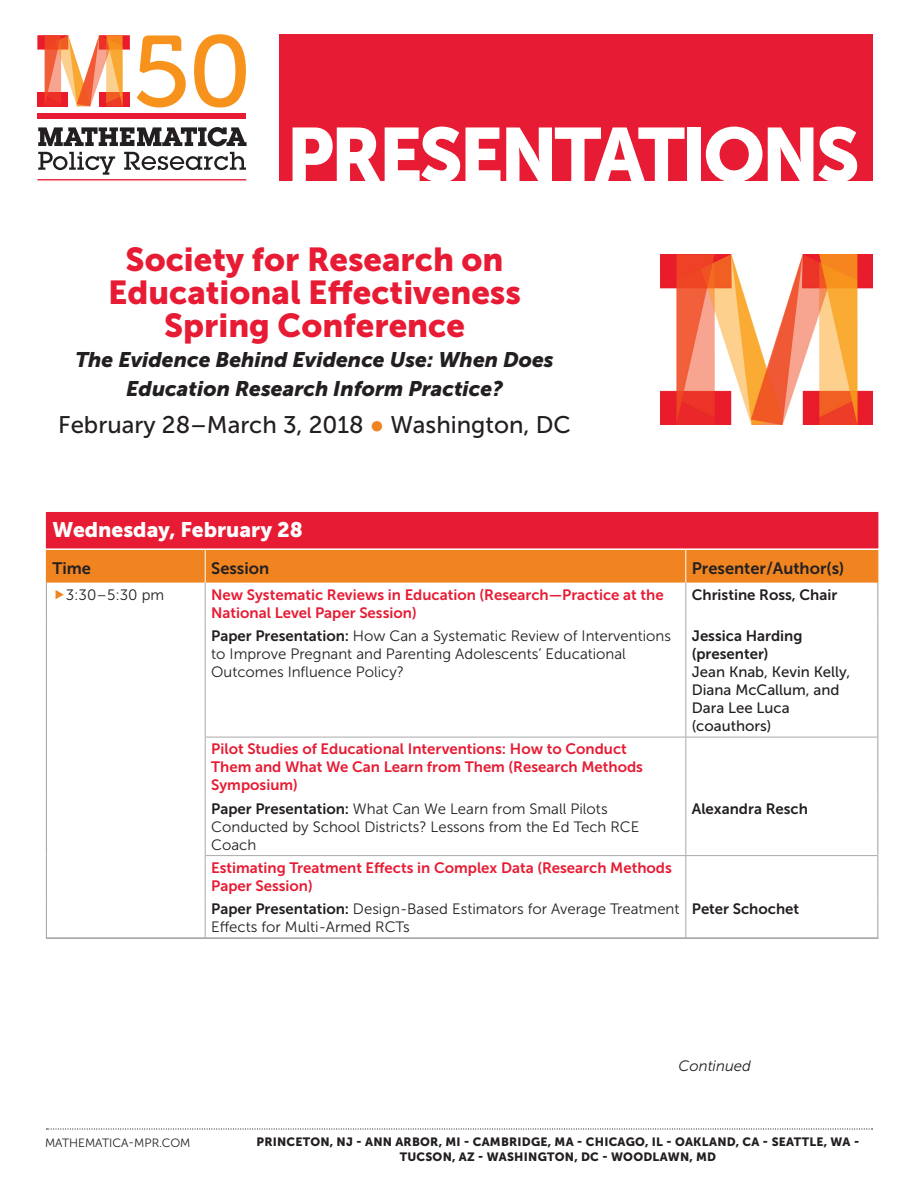
<style>
.page{position:relative;width:918px;height:1188px;background:#fff}
.page>*{position:absolute;margin:0;border:0;box-sizing:border-box;transform-origin:0 0}
.t1{font:75.75px "Museo Sans 900";letter-spacing:-.05em;color:#fff}
.title{font:33px/33px "Museo Sans 900";color:#e71c34;text-align:center}
.title-2{font:24px "Museo Sans 500";color:#231f20}
.title-3{font:italic 21px/28.5px "Museo Sans 900";color:#231f20;text-align:center}
.day{font:21px "Museo Sans 900";color:#fff}
.time{font:16.5px "Museo Sans 700";color:#231f20}
.text--bold_red{font:15px/18px "Museo Sans 300";color:#231f20}
.text--bold_red-2{font:15px/18px "Museo Sans 700";color:#e71c34}
.text{font:15px/18px "Museo Sans 500";color:#231f20}
.text-2{font:15px "Museo Sans 700";color:#231f20}
.text__w_arrow{font:15px "Museo Sans 300";color:#231f20}
.text-3{font:italic 15px "Museo Sans 300";color:#231f20}
.MATHEMATICA_LOCATION{font:12px/15px "Museo Sans 900";letter-spacing:.02em;color:#231f20;text-align:center}
.MATHEMATICA-MPR_COM{font:12px "Museo Sans 300";color:#231f20}
.s1{font-family:"Arial";color:#ef8421}
.s2{font-family:"Museo Sans 700"}
</style>
<div class="page">
<svg style="left:137px;top:35px;width:49px;height:73px"></svg>
<svg style="left:194px;top:34px;width:52px;height:74px"></svg>
<hr style="left:37px;top:179px;width:209px;height:1px;background:#e81b35">
<div style="left:37px;top:114px;width:209px;height:5px;background:#e81b35"></div>
<svg style="left:38px;top:127px;width:209px;height:19px"></svg>
<svg style="left:38px;top:152px;width:77px;height:23px"></svg>
<svg style="left:124px;top:152px;width:122px;height:18px"></svg>
<svg style="left:38px;top:35px;width:92px;height:71px"></svg>
<div style="left:46px;top:512px;width:832px;height:37px;background:#e71c34"></div>
<div style="left:47px;top:550px;width:830px;height:33px;background:#ef8421"></div>
<hr style="left:205px;top:583px;width:1px;height:41px;background:#aaa">
<hr style="left:685px;top:583px;width:1px;height:41px;background:#aaa">
<hr style="left:205px;top:624px;width:1px;height:113px;background:#aaa">
<hr style="left:685px;top:624px;width:1px;height:113px;background:#aaa">
<hr style="left:205px;top:737px;width:1px;height:59px;background:#aaa">
<hr style="left:685px;top:737px;width:1px;height:59px;background:#aaa">
<hr style="left:205px;top:796px;width:1px;height:59px;background:#aaa">
<hr style="left:685px;top:796px;width:1px;height:59px;background:#aaa">
<hr style="left:205px;top:856px;width:1px;height:41px;background:#aaa">
<hr style="left:685px;top:856px;width:1px;height:41px;background:#aaa">
<hr style="left:205px;top:897px;width:1px;height:41px;background:#aaa">
<hr style="left:685px;top:897px;width:1px;height:41px;background:#aaa">
<hr style="left:205px;top:737px;width:481px;height:1px;background:#aaa">
<hr style="left:205px;top:855px;width:481px;height:1px;background:#aaa">
<hr style="left:686px;top:737px;width:191px;height:1px;background:#aaa">
<hr style="left:686px;top:855px;width:191px;height:1px;background:#aaa">
<hr style="left:46px;top:583px;width:1px;height:41px;background:#aaa">
<hr style="left:877px;top:583px;width:1px;height:41px;background:#aaa">
<hr style="left:46px;top:624px;width:1px;height:113px;background:#aaa">
<hr style="left:877px;top:624px;width:1px;height:113px;background:#aaa">
<hr style="left:46px;top:737px;width:1px;height:59px;background:#aaa">
<hr style="left:877px;top:737px;width:1px;height:59px;background:#aaa">
<hr style="left:46px;top:796px;width:1px;height:60px;background:#aaa">
<hr style="left:877px;top:796px;width:1px;height:60px;background:#aaa">
<hr style="left:46px;top:856px;width:1px;height:41px;background:#aaa">
<hr style="left:877px;top:856px;width:1px;height:41px;background:#aaa">
<hr style="left:46px;top:897px;width:1px;height:41px;background:#aaa">
<hr style="left:877px;top:897px;width:1px;height:41px;background:#aaa">
<hr style="left:46px;top:550px;width:1px;height:33px;background:#ef8421">
<hr style="left:877px;top:550px;width:1px;height:33px;background:#ef8421">
<hr style="left:205px;top:550px;width:1px;height:33px;background:#fff">
<hr style="left:685px;top:550px;width:1px;height:33px;background:#fff">
<hr style="left:46px;top:548px;width:159px;height:2px;background:#fff">
<hr style="left:205px;top:548px;width:481px;height:2px;background:#fff">
<hr style="left:686px;top:548px;width:192px;height:2px;background:#fff">
<hr style="left:46px;top:938px;width:159px;height:1px;background:#6c7070">
<hr style="left:205px;top:938px;width:481px;height:1px;background:#6c7070">
<hr style="left:686px;top:938px;width:192px;height:1px;background:#6c7070">
<div style="left:280px;top:34px;width:593px;height:146px;background:#e71c34"></div>
<img style="left:661px;top:255px;width:212px;height:169px">
<svg style="left:46px;top:1128px;width:827px;height:2px"></svg>
<p class="t1" style="left:286px;top:112px;width:575px">PRESENTATIONS</p>
<p class="title" style="left:108px;top:243px;width:415px">Society for Research on<br>Educational Effectiveness<br>Spring Conference</p>
<p class="title-3" style="left:75px;top:346px;width:480px">The Evidence Behind Evidence Use: When Does<br>Education Research Inform Practice?</p>
<p class="title-2" style="left:58px;top:412px;width:514px">February 28–March 3, 2018 <span class="s1">●</span> Washington, DC</p>
<p class="day" style="left:52px;top:518px;width:252px">Wednesday, February 28</p>
<p class="time" style="left:52px;top:559px;width:40px">Time</p>
<p class="time" style="left:211px;top:559px;width:60px">Session</p>
<p class="time" style="left:692px;top:559px;width:154px">Presenter/Author(s)</p>
<p class="text__w_arrow" style="left:66px;top:587px;width:100px">3:30–5:30 pm</p>
<p class="text--bold_red-2" style="left:211px;top:586px;width:454px">New Systematic Reviews in Education (Research—Practice at the<br>National Level Paper Session)</p>
<p class="text-2" style="left:692px;top:586px;width:147px">Christine Ross, Chair</p>
<p class="text--bold_red" style="left:211px;top:627px;width:461px"><span class="s2">Paper Presentation:</span> How Can a Systematic Review of Interventions to Improve Pregnant and Parenting Adolescents’ Educational<br>Outcomes Influence Policy?</p>
<p class="text" style="left:692px;top:627px;width:160px"><span class="s2">Jessica Harding (presenter)<br></span>Jean Knab, Kevin Kelly,<br>Diana McCallum, and<br>Dara Lee Luca (coauthors)</p>
<p class="text--bold_red-2" style="left:211px;top:740px;width:433px">Pilot Studies of Educational Interventions: How to Conduct<br>Them and What We Can Learn from Them (Research Methods<br>Symposium)</p>
<p class="text--bold_red" style="left:211px;top:800px;width:430px"><span class="s2">Paper Presentation:</span> What Can We Learn from Small Pilots<br>Conducted by School Districts? Lessons from the Ed Tech RCE<br>Coach</p>
<p class="text-2" style="left:692px;top:800px;width:118px">Alexandra Resch</p>
<p class="text--bold_red-2" style="left:211px;top:859px;width:462px">Estimating Treatment Effects in Complex Data (Research Methods<br>Paper Session)</p>
<p class="text--bold_red" style="left:211px;top:900px;width:470px"><span class="s2">Paper Presentation:</span> Design-Based Estimators for Average Treatment<br>Effects for Multi-Armed RCTs</p>
<p class="text-2" style="left:692px;top:901px;width:109px">Peter Schochet</p>
<p class="text-3" style="left:679px;top:1058px;width:74px">Continued</p>
<p class="MATHEMATICA-MPR_COM" style="left:45px;top:1136px;width:147px">MATHEMATICA-MPR.COM</p>
<p class="MATHEMATICA_LOCATION" style="left:257px;top:1134px;width:604px">PRINCETON, NJ - ANN ARBOR, MI - CAMBRIDGE, MA - CHICAGO, IL - OAKLAND, CA - SEATTLE, WA -<br>TUCSON, AZ - WASHINGTON, DC - WOODLAWN, MD</p>
</div>
